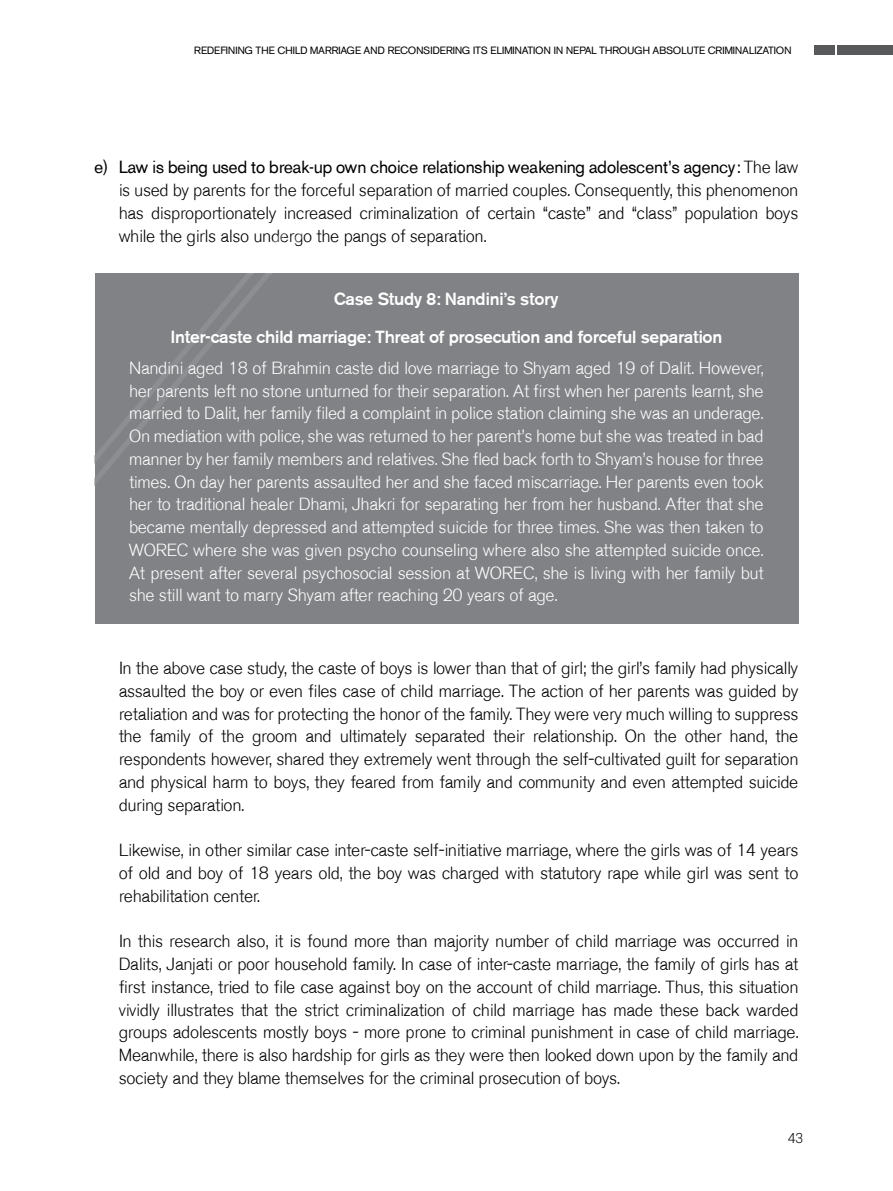
<style>
.page{position:relative;width:893px;height:1191px;background:#fff}
.page>*{position:absolute;margin:0;border:0;box-sizing:border-box;transform-origin:0 0}
.t1{font:300 17.5px/22.8px "A750 Sans";color:#000;text-align:justify}
.t2{font:300 17.5px/22.8px "A750 Sans";color:#fff;text-align:justify}
.t3{font:500 17.5px "A750 Sans";color:#fff}
.t4{font:300 14px "Roboto";color:#000}
.t5{font:10.5px "A750 Sans";color:#000}
.s1{font-weight:400}
</style>
<div class="page">
<div style="left:814px;top:45px;width:79px;height:10px;background:#58595b"></div>
<svg style="left:835px;top:45px;width:2px;height:10px"></svg>
<div style="left:94px;top:273px;width:704px;height:350px;background:#808285"></div>
<svg style="left:94px;top:273px;width:178px;height:213px"></svg>
<p class="t5" style="left:194px;top:45px;width:599px">REDEFINING THE CHILD MARRIAGE AND RECONSIDERING ITS ELIMINATION IN NEPAL THROUGH ABSOLUTE CRIMINALIZATION</p>
<p class="t1" style="left:119px;top:156px;width:681px;text-indent:-24px"><span class="s1">e) Law is being used to break-up own choice relationship weakening adolescent’s agency:</span> The law is used by parents for the forceful separation of married couples. Consequently, this phenomenon has disproportionately increased criminalization of certain “caste” and “class” population boys while the girls also undergo the pangs of separation.</p>
<p class="t3" style="left:334px;top:288px;width:226px">Case Study 8: Nandini’s story</p>
<p class="t3" style="left:171px;top:327px;width:553px">Inter-caste child marriage: Threat of prosecution and forceful separation</p>
<p class="t2" style="left:129px;top:357px;width:636px">Nandini aged 18 of Brahmin caste did love marriage to Shyam aged 19 of Dalit. However, her parents left no stone unturned for their separation. At first when her parents learnt, she married to Dalit, her family filed a complaint in police station claiming she was an underage.<br>On mediation with police, she was returned to her parent’s home but she was treated in bad manner by her family members and relatives. She fled back forth to Shyam’s house for three times. On day her parents assaulted her and she faced miscarriage. Her parents even took her to traditional healer Dhami, Jhakri for separating her from her husband. After that she became mentally depressed and attempted suicide for three times. She was then taken to WOREC where she was given psycho counseling where also she attempted suicide once.<br>At present after several psychosocial session at WOREC, she is living with her family but she still want to marry Shyam after reaching 20 years of age.</p>
<p class="t1" style="left:119px;top:657px;width:681px">In the above case study, the caste of boys is lower than that of girl; the girl’s family had physically assaulted the boy or even files case of child marriage. The action of her parents was guided by retaliation and was for protecting the honor of the family. They were very much willing to suppress the family of the groom and ultimately separated their relationship. On the other hand, the respondents however, shared they extremely went through the self-cultivated guilt for separation and physical harm to boys, they feared from family and community and even attempted suicide during separation.</p>
<p class="t1" style="left:119px;top:839px;width:681px">Likewise, in other similar case inter-caste self-initiative marriage, where the girls was of 14 years of old and boy of 18 years old, the boy was charged with statutory rape while girl was sent to rehabilitation center.</p>
<p class="t1" style="left:119px;top:930px;width:681px">In this research also, it is found more than majority number of child marriage was occurred in Dalits, Janjati or poor household family. In case of inter-caste marriage, the family of girls has at first instance, tried to file case against boy on the account of child marriage. Thus, this situation vividly illustrates that the strict criminalization of child marriage has made these back warded groups adolescents mostly boys - more prone to criminal punishment in case of child marriage.<br>Meanwhile, there is also hardship for girls as they were then looked down upon by the family and society and they blame themselves for the criminal prosecution of boys.</p>
<p class="t4" style="left:788px;top:1128px;width:17px">43</p>
</div>
